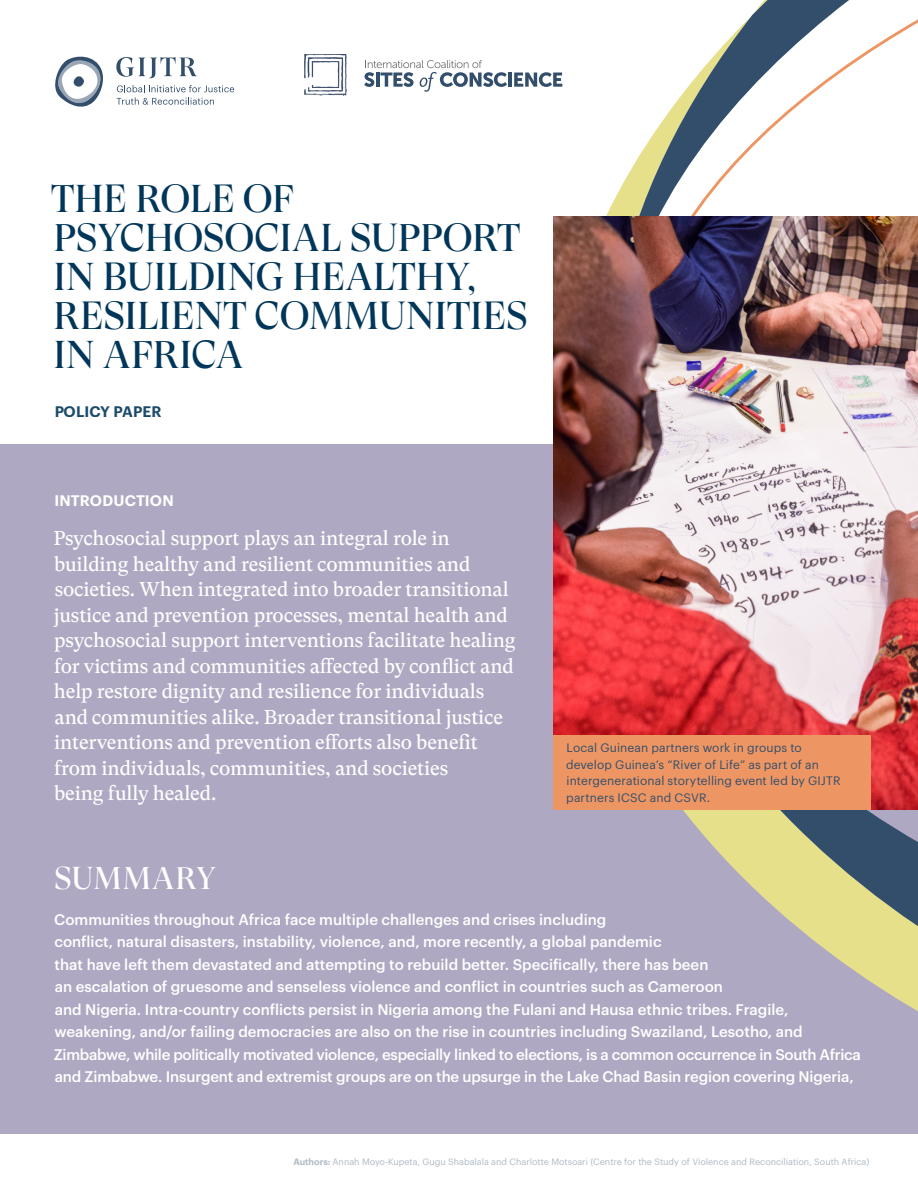
<style>
.page{position:relative;width:918px;height:1188px;background:#fff}
.page>*{position:absolute;margin:0;border:0;box-sizing:border-box;transform-origin:0 0}
.t1{font:39px/39px "GT Super Display";color:#003659}
.t2{font:31.5px "GT Super Display";letter-spacing:.015em;color:#fff}
.t3{font:19.5px/25.5px "GT Super Text";letter-spacing:-.01em;color:#fff}
.t4{font:500 15px/22.5px "Graphik";color:#fff}
.t5{font:600 15px "Graphik";letter-spacing:.01em;color:#fff}
.t6{font:600 15px "Graphik";letter-spacing:.005em;color:#003659}
.t7{font:12px/16.5px "Graphik";letter-spacing:.01em;color:#324e6b}
.t8{font:9px "Graphik";color:#adb9c4}
.s1{font-weight:600}
</style>
<div class="page">
<div style="left:0;top:445px;width:918px;height:689px;background:#aea8c2"></div>
<svg style="left:533px;top:73px;width:385px;height:938px"></svg>
<svg style="left:615px;top:0;width:303px;height:854px"></svg>
<img style="left:305px;top:54px;width:41px;height:41px">
<svg style="left:364px;top:60px;width:143px;height:32px"></svg>
<hr style="left:508px;top:73px;width:4px;height:14px;background:#324e6b">
<svg style="left:514px;top:72px;width:48px;height:15px"></svg>
<svg style="left:117px;top:85px;width:117px;height:20px"></svg>
<svg style="left:116px;top:57px;width:81px;height:21px"></svg>
<svg style="left:55px;top:56px;width:48px;height:51px"></svg>
<img style="left:554px;top:216px;width:364px;height:594px">
<div style="left:554px;top:736px;width:317px;height:74px;background:#ed9664"></div>
<h1 class="t1" style="left:51px;top:180px;width:478px">THE ROLE OF<br>PSYCHOSOCIAL SUPPORT<br>IN BUILDING HEALTHY,<br>RESILIENT COMMUNITIES<br>IN AFRICA</h1>
<p class="t6" style="left:54px;top:400px;width:109px">POLICY PAPER</p>
<p class="t5" style="left:55px;top:489px;width:121px">INTRODUCTION</p>
<p class="t3" style="left:53px;top:526px;width:464px">Psychosocial support plays an integral role in building healthy and resilient communities and societies. When integrated into broader transitional justice and prevention processes, mental health and psychosocial support interventions facilitate healing for victims and communities affected by conflict and help restore dignity and resilience for individuals and communities alike. Broader transitional justice interventions and prevention efforts also benefit from individuals, communities, and societies<br>being fully healed.</p>
<p class="t7" style="left:566px;top:739px;width:276px">Local Guinean partners work in groups to develop Guinea’s “River of Life” as part of an intergenerational storytelling event led by GIJTR partners ICSC and CSVR.</p>
<h2 class="t2" style="left:55px;top:861px;width:163px">SUMMARY</h2>
<p class="t4" style="left:54px;top:907px;width:809px">Communities throughout Africa face multiple challenges and crises including<br>conflict, natural disasters, instability, violence, and, more recently, a global pandemic<br>that have left them devastated and attempting to rebuild better. Specifically, there has been<br>an escalation of gruesome and senseless violence and conflict in countries such as Cameroon<br>and Nigeria. Intra-country conflicts persist in Nigeria among the Fulani and Hausa ethnic tribes. Fragile, weakening, and/or failing democracies are also on the rise in countries including Swaziland, Lesotho, and Zimbabwe, while politically motivated violence, especially linked to elections, is a common occurrence in South Africa and Zimbabwe. Insurgent and extremist groups are on the upsurge in the Lake Chad Basin region covering Nigeria,</p>
<p class="t8" style="left:293px;top:1155px;width:578px"><span class="s1">Authors:</span> Annah Moyo-Kupeta, Gugu Shabalala and Charlotte Motsoari (Centre for the Study of Violence and Reconciliation, South Africa)</p>
</div>
